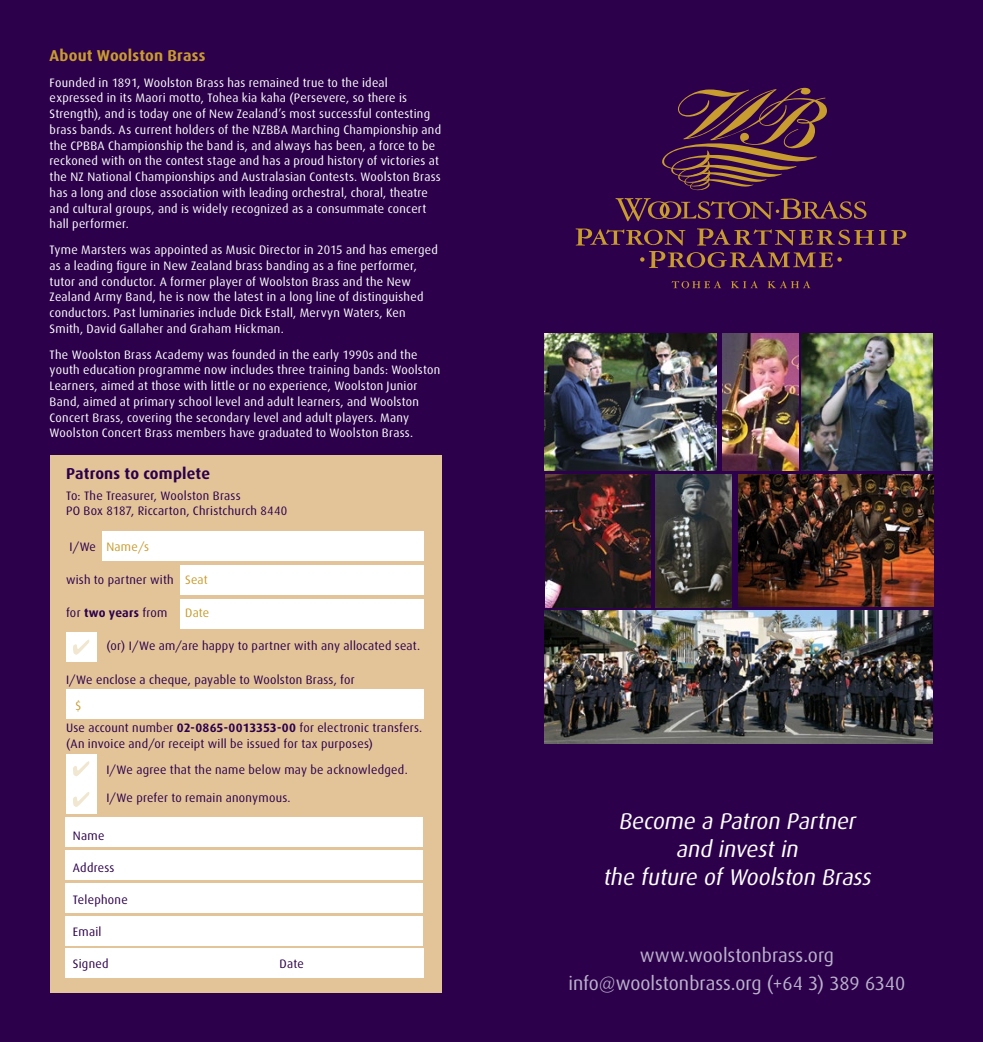
<style>
.page{position:relative;width:983px;height:1042px;background:#fff}
.page>*{position:absolute;margin:0;border:0;box-sizing:border-box;transform-origin:0 0}
.t1{font:italic 22.75px/28px "Dax";color:#fff;text-align:center}
.t2{font:19.25px/27.5px "Dax";color:#bbb3cc;text-align:center}
.t3{font:700 15.75px "Dax";letter-spacing:.01em;color:#c89c2f}
.t4{font:700 15.75px "Dax";letter-spacing:.01em;color:#2c004b}
.t5{font:12.25px/15.8px "Dax";letter-spacing:.02em;color:#fff}
.t6{font:12.25px/15.8px "Dax";letter-spacing:.02em;color:#2c004b}
.t7{font:12.25px "Dax";letter-spacing:.015em;color:#c89c2f}
.t8{font:700 12.25px "Dax";letter-spacing:.015em;color:#2c004b}
.s1{color:#2c004b}
.s2{color:#c89c2f}
.s3{font-weight:400}
.s4{font-weight:700}
</style>
<div class="page">
<div style="left:0;top:0;width:982px;height:1042px;background:#2c004b"></div>
<div style="left:50px;top:455px;width:391px;height:537px;background:#e3c499"></div>
<svg style="left:662px;top:88px;width:164px;height:103px"></svg>
<svg style="left:615px;top:198px;width:251px;height:23px"></svg>
<svg style="left:671px;top:281px;width:50px;height:7px"></svg>
<svg style="left:731px;top:281px;width:26px;height:7px"></svg>
<svg style="left:767px;top:281px;width:43px;height:7px"></svg>
<svg style="left:575px;top:228px;width:331px;height:40px"></svg>
<div style="left:65px;top:817px;width:357px;height:30px;background:#fff"></div>
<div style="left:102px;top:531px;width:321px;height:30px;background:#fff"></div>
<div style="left:66px;top:689px;width:357px;height:29px;background:#fff"></div>
<div style="left:180px;top:565px;width:243px;height:30px;background:#fff"></div>
<div style="left:180px;top:599px;width:243px;height:29px;background:#fff"></div>
<div style="left:66px;top:754px;width:30px;height:29px;background:#fff"></div>
<div style="left:66px;top:632px;width:30px;height:29px;background:#fff"></div>
<div style="left:66px;top:785px;width:30px;height:29px;background:#fff"></div>
<div style="left:65px;top:851px;width:357px;height:29px;background:#fff"></div>
<div style="left:65px;top:883px;width:357px;height:30px;background:#fff"></div>
<div style="left:65px;top:916px;width:357px;height:29px;background:#fff"></div>
<div style="left:65px;top:948px;width:358px;height:30px;background:#fff"></div>
<img style="left:738px;top:475px;width:195px;height:131px">
<img style="left:545px;top:475px;width:105px;height:132px">
<img style="left:544px;top:611px;width:388px;height:133px">
<img style="left:722px;top:333px;width:75px;height:137px">
<img style="left:544px;top:333px;width:172px;height:137px">
<img style="left:655px;top:475px;width:76px;height:133px">
<svg style="left:73px;top:761px;width:16px;height:15px"></svg>
<svg style="left:73px;top:640px;width:16px;height:15px"></svg>
<svg style="left:73px;top:792px;width:16px;height:15px"></svg>
<img style="left:801px;top:333px;width:131px;height:138px">
<p class="t3" style="left:50px;top:47px;width:157px">About Woolston Brass</p>
<p class="t5" style="left:50px;top:75px;width:393px">Founded in 1891, Woolston Brass has remained true to the ideal expressed in its Maori motto, Tohea kia kaha (Persevere, so there is Strength), and is today one of New Zealand’s most successful contesting brass bands. As current holders of the NZBBA Marching Championship and the CPBBA Championship the band is, and always has been, a force to be reckoned with on the contest stage and has a proud history of victories at the NZ National Championships and Australasian Contests. Woolston Brass has a long and close association with leading orchestral, choral, theatre and cultural groups, and is widely recognized as a consummate concert hall performer.</p>
<p class="t5" style="left:50px;top:242px;width:390px">Tyme Marsters was appointed as Music Director in 2015 and has emerged as a leading figure in New Zealand brass banding as a fine performer, tutor and conductor. A former player of Woolston Brass and the New Zealand Army Band, he is now the latest in a long line of distinguished conductors. Past luminaries include Dick Estall, Mervyn Waters, Ken Smith, David Gallaher and Graham Hickman.</p>
<p class="t5" style="left:50px;top:347px;width:392px">The Woolston Brass Academy was founded in the early 1990s and the youth education programme now includes three training bands: Woolston Learners, aimed at those with little or no experience, Woolston Junior Band, aimed at primary school level and adult learners, and Woolston Concert Brass, covering the secondary level and adult players. Many Woolston Concert Brass members have graduated to Woolston Brass.</p>
<p class="t4" style="left:66px;top:465px;width:145px">Patrons to complete</p>
<p class="t6" style="left:66px;top:488px;width:222px">To: The Treasurer, Woolston Brass<br>PO Box 8187, Riccarton, Christchurch 8440</p>
<p class="t7" style="left:69px;top:540px;width:81px"><span class="s1">I/We</span> Name/s</p>
<p class="t6" style="left:66px;top:572px;width:143px">wish to partner with <span class="s2">Seat</span></p>
<p class="t8" style="left:66px;top:606px;width:103px"><span class="s3">for</span> two years <span class="s3">from</span></p>
<p class="t7" style="left:185px;top:606px;width:26px">Date</p>
<p class="t6" style="left:106px;top:638px;width:315px">(or) I/We am/are happy to partner with any allocated seat.</p>
<p class="t6" style="left:66px;top:671px;width:290px">I/We enclose a cheque, payable to Woolston Brass, for</p>
<p class="t6" style="left:66px;top:720px;width:357px">Use account number <span class="s4">02-0865-0013353-00</span> for electronic transfers. (An invoice and/or receipt will be issued for tax purposes)</p>
<p class="t6" style="left:106px;top:762px;width:303px">I/We agree that the name below may be acknowledged.</p>
<p class="t6" style="left:106px;top:790px;width:186px">I/We prefer to remain anonymous.</p>
<p class="t6" style="left:73px;top:827px;width:33px">Name</p>
<p class="t6" style="left:73px;top:859px;width:43px">Address</p>
<p class="t6" style="left:73px;top:892px;width:56px">Telephone</p>
<p class="t6" style="left:73px;top:924px;width:30px">Email</p>
<p class="t6" style="left:73px;top:956px;width:37px">Signed</p>
<p class="t6" style="left:279px;top:956px;width:26px">Date</p>
<p class="t7" style="left:75px;top:699px;width:8px">$</p>
<h1 class="t1" style="left:602px;top:807px;width:274px">Become a Patron Partner and invest in<br>the future of Woolston Brass</h1>
<h2 class="t2" style="left:568px;top:942px;width:338px">www.woolstonbrass.org info@woolstonbrass.org (+64 3) 389 6340</h2>
</div>
